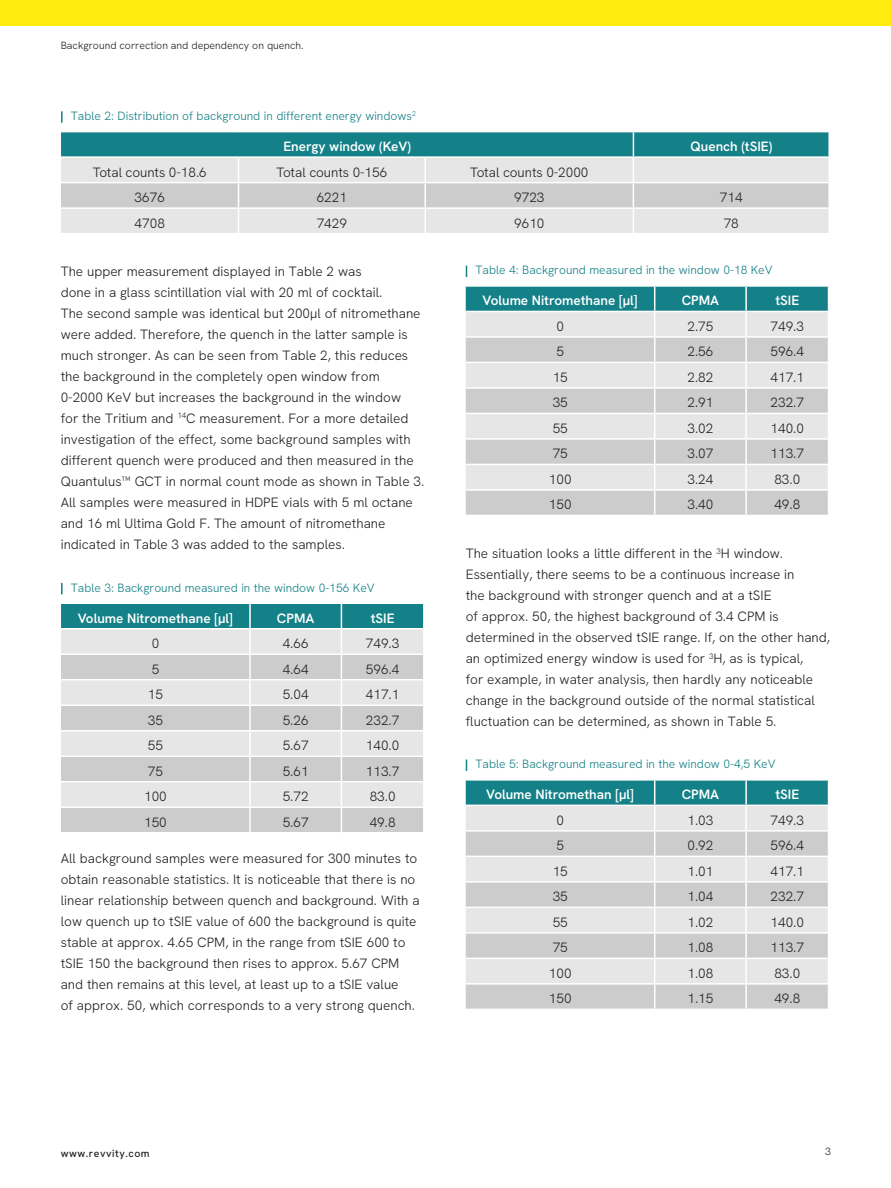
<style>
.page{position:relative;width:891px;height:1188px;background:#fff}
.page>*{position:absolute;margin:0;border:0;box-sizing:border-box;transform-origin:0 0}
.t1{font:300 13.5px/21px "Hanken Grotesk";color:#231f20}
.t2{font:13.5px "Hanken Grotesk";color:#fff}
.t3{font:300 12px "Hanken Grotesk";color:#148087}
.t4{font:300 10.5px "Hanken Grotesk";color:#231f20}
.t5{font:10.5px "Hanken Grotesk";letter-spacing:.05em;color:#231f20}
</style>
<div class="page">
<div style="left:0;top:0;width:891px;height:26px;background:#ffeb0f"></div>
<svg style="left:61px;top:132px;width:768px;height:101px;background:#afc8ca"></svg>
<hr style="left:828px;top:209px;width:2px;height:24px;background:#fff">
<svg style="left:61px;top:603px;width:363px;height:229px;background:#c7d2d2"></svg>
<hr style="left:423px;top:808px;width:2px;height:24px;background:#fff">
<svg style="left:466px;top:286px;width:363px;height:229px;background:#c7d2d3"></svg>
<svg style="left:466px;top:780px;width:363px;height:229px;background:#c7d2d3"></svg>
<svg style="left:61px;top:111px;width:2px;height:12px"></svg>
<svg style="left:61px;top:583px;width:2px;height:11px"></svg>
<p class="t4" style="left:61px;top:39px;width:245px">Background correction and dependency on quench.</p>
<p class="t3" style="left:71px;top:108px;width:347px">Table 2: Distribution of background in different energy windows<sup>2</sup></p>
<p class="t2" style="left:283px;top:138px;width:129px">Energy window (KeV)</p>
<p class="t2" style="left:690px;top:138px;width:83px">Quench (tSIE)</p>
<p class="t1" style="left:93px;top:161px;width:116px">Total counts 0-18.6</p>
<p class="t1" style="left:276px;top:161px;width:112px">Total counts 0-156</p>
<p class="t1" style="left:470px;top:161px;width:120px">Total counts 0-2000</p>
<p class="t1" style="left:135px;top:187px;width:32px">3676</p>
<p class="t1" style="left:317px;top:187px;width:32px">6221</p>
<p class="t1" style="left:514px;top:187px;width:32px">9723</p>
<p class="t1" style="left:720px;top:187px;width:24px">714</p>
<p class="t1" style="left:135px;top:212px;width:32px">4708</p>
<p class="t1" style="left:317px;top:212px;width:32px">7429</p>
<p class="t1" style="left:514px;top:212px;width:32px">9610</p>
<p class="t1" style="left:724px;top:212px;width:17px">78</p>
<p class="t1" style="left:61px;top:260px;width:365px">The upper measurement displayed in Table 2 was<br>done in a glass scintillation vial with 20 ml of cocktail.<br>The second sample was identical but 200μl of nitromethane were added. Therefore, the quench in the latter sample is much stronger. As can be seen from Table 2, this reduces the background in the completely open window from 0-2000 KeV but increases the background in the window<br>for the Tritium and <sup>14</sup>C measurement. For a more detailed investigation of the effect, some background samples with different quench were produced and then measured in the Quantulus™ GCT in normal count mode as shown in Table 3.<br>All samples were measured in HDPE vials with 5 ml octane and 16 ml Ultima Gold F. The amount of nitromethane indicated in Table 3 was added to the samples.</p>
<p class="t3" style="left:71px;top:580px;width:305px">Table 3: Background measured in the window 0-156 KeV</p>
<p class="t2" style="left:78px;top:609px;width:157px">Volume Nitromethane [μl]</p>
<p class="t2" style="left:277px;top:609px;width:39px">CPMA</p>
<p class="t2" style="left:371px;top:609px;width:25px">tSIE</p>
<p class="t1" style="left:152px;top:633px;width:9px">0</p>
<p class="t1" style="left:283px;top:633px;width:27px">4.66</p>
<p class="t1" style="left:366px;top:633px;width:35px">749.3</p>
<p class="t1" style="left:152px;top:658px;width:9px">5</p>
<p class="t1" style="left:283px;top:658px;width:27px">4.64</p>
<p class="t1" style="left:366px;top:658px;width:35px">596.4</p>
<p class="t1" style="left:148px;top:684px;width:17px">15</p>
<p class="t1" style="left:283px;top:684px;width:27px">5.04</p>
<p class="t1" style="left:366px;top:684px;width:35px">417.1</p>
<p class="t1" style="left:148px;top:709px;width:17px">35</p>
<p class="t1" style="left:283px;top:709px;width:27px">5.26</p>
<p class="t1" style="left:366px;top:709px;width:35px">232.7</p>
<p class="t1" style="left:148px;top:735px;width:17px">55</p>
<p class="t1" style="left:283px;top:735px;width:27px">5.67</p>
<p class="t1" style="left:366px;top:735px;width:35px">140.0</p>
<p class="t1" style="left:148px;top:760px;width:17px">75</p>
<p class="t1" style="left:283px;top:760px;width:27px">5.61</p>
<p class="t1" style="left:366px;top:760px;width:35px">113.7</p>
<p class="t1" style="left:144px;top:786px;width:24px">100</p>
<p class="t1" style="left:283px;top:786px;width:27px">5.72</p>
<p class="t1" style="left:370px;top:786px;width:27px">83.0</p>
<p class="t1" style="left:144px;top:811px;width:24px">150</p>
<p class="t1" style="left:283px;top:811px;width:27px">5.67</p>
<p class="t1" style="left:370px;top:811px;width:27px">49.8</p>
<p class="t1" style="left:61px;top:848px;width:360px">All background samples were measured for 300 minutes to obtain reasonable statistics. It is noticeable that there is no linear relationship between quench and background. With a low quench up to tSIE value of 600 the background is quite stable at approx. 4.65 CPM, in the range from tSIE 600 to tSIE 150 the background then rises to approx. 5.67 CPM and then remains at this level, at least up to a tSIE value<br>of approx. 50, which corresponds to a very strong quench.</p>
<p class="t3" style="left:476px;top:262px;width:299px">Table 4: Background measured in the window 0-18 KeV</p>
<p class="t2" style="left:483px;top:292px;width:157px">Volume Nitromethane [μl]</p>
<p class="t2" style="left:682px;top:292px;width:39px">CPMA</p>
<p class="t2" style="left:775px;top:292px;width:25px">tSIE</p>
<p class="t1" style="left:556px;top:315px;width:9px">0</p>
<p class="t1" style="left:687px;top:315px;width:27px">2.75</p>
<p class="t1" style="left:771px;top:315px;width:35px">749.3</p>
<p class="t1" style="left:556px;top:341px;width:9px">5</p>
<p class="t1" style="left:687px;top:341px;width:27px">2.56</p>
<p class="t1" style="left:771px;top:341px;width:35px">596.4</p>
<p class="t1" style="left:553px;top:366px;width:17px">15</p>
<p class="t1" style="left:687px;top:366px;width:27px">2.82</p>
<p class="t1" style="left:771px;top:366px;width:35px">417.1</p>
<p class="t1" style="left:553px;top:392px;width:17px">35</p>
<p class="t1" style="left:687px;top:392px;width:27px">2.91</p>
<p class="t1" style="left:771px;top:392px;width:35px">232.7</p>
<p class="t1" style="left:553px;top:417px;width:17px">55</p>
<p class="t1" style="left:687px;top:417px;width:27px">3.02</p>
<p class="t1" style="left:771px;top:417px;width:35px">140.0</p>
<p class="t1" style="left:553px;top:443px;width:17px">75</p>
<p class="t1" style="left:687px;top:443px;width:27px">3.07</p>
<p class="t1" style="left:771px;top:443px;width:35px">113.7</p>
<p class="t1" style="left:549px;top:468px;width:24px">100</p>
<p class="t1" style="left:687px;top:468px;width:27px">3.24</p>
<p class="t1" style="left:774px;top:468px;width:27px">83.0</p>
<p class="t1" style="left:549px;top:494px;width:24px">150</p>
<p class="t1" style="left:687px;top:494px;width:27px">3.40</p>
<p class="t1" style="left:774px;top:494px;width:27px">49.8</p>
<p class="t1" style="left:466px;top:543px;width:366px">The situation looks a little different in the <sup>3</sup>H window.<br>Essentially, there seems to be a continuous increase in<br>the background with stronger quench and at a tSIE<br>of approx. 50, the highest background of 3.4 CPM is determined in the observed tSIE range. If, on the other hand, an optimized energy window is used for <sup>3</sup>H, as is typical,<br>for example, in water analysis, then hardly any noticeable change in the background outside of the normal statistical fluctuation can be determined, as shown in Table 5.</p>
<p class="t3" style="left:476px;top:756px;width:301px">Table 5: Background measured in the window 0-4,5 KeV</p>
<p class="t2" style="left:486px;top:786px;width:149px">Volume Nitromethan [μl]</p>
<p class="t2" style="left:682px;top:786px;width:39px">CPMA</p>
<p class="t2" style="left:775px;top:786px;width:25px">tSIE</p>
<p class="t1" style="left:556px;top:809px;width:9px">0</p>
<p class="t1" style="left:687px;top:809px;width:27px">1.03</p>
<p class="t1" style="left:771px;top:809px;width:35px">749.3</p>
<p class="t1" style="left:556px;top:835px;width:9px">5</p>
<p class="t1" style="left:687px;top:835px;width:27px">0.92</p>
<p class="t1" style="left:771px;top:835px;width:35px">596.4</p>
<p class="t1" style="left:553px;top:860px;width:17px">15</p>
<p class="t1" style="left:687px;top:860px;width:27px">1.01</p>
<p class="t1" style="left:771px;top:860px;width:35px">417.1</p>
<p class="t1" style="left:553px;top:886px;width:17px">35</p>
<p class="t1" style="left:687px;top:886px;width:27px">1.04</p>
<p class="t1" style="left:771px;top:886px;width:35px">232.7</p>
<p class="t1" style="left:553px;top:911px;width:17px">55</p>
<p class="t1" style="left:687px;top:911px;width:27px">1.02</p>
<p class="t1" style="left:771px;top:911px;width:35px">140.0</p>
<p class="t1" style="left:553px;top:937px;width:17px">75</p>
<p class="t1" style="left:687px;top:937px;width:27px">1.08</p>
<p class="t1" style="left:771px;top:937px;width:35px">113.7</p>
<p class="t1" style="left:549px;top:962px;width:24px">100</p>
<p class="t1" style="left:687px;top:962px;width:27px">1.08</p>
<p class="t1" style="left:774px;top:962px;width:27px">83.0</p>
<p class="t1" style="left:549px;top:988px;width:24px">150</p>
<p class="t1" style="left:687px;top:988px;width:27px">1.15</p>
<p class="t1" style="left:774px;top:988px;width:27px">49.8</p>
<p class="t5" style="left:61px;top:1147px;width:90px">www.revvity.com</p>
<p class="t4" style="left:825px;top:1145px;width:7px">3</p>
</div>
